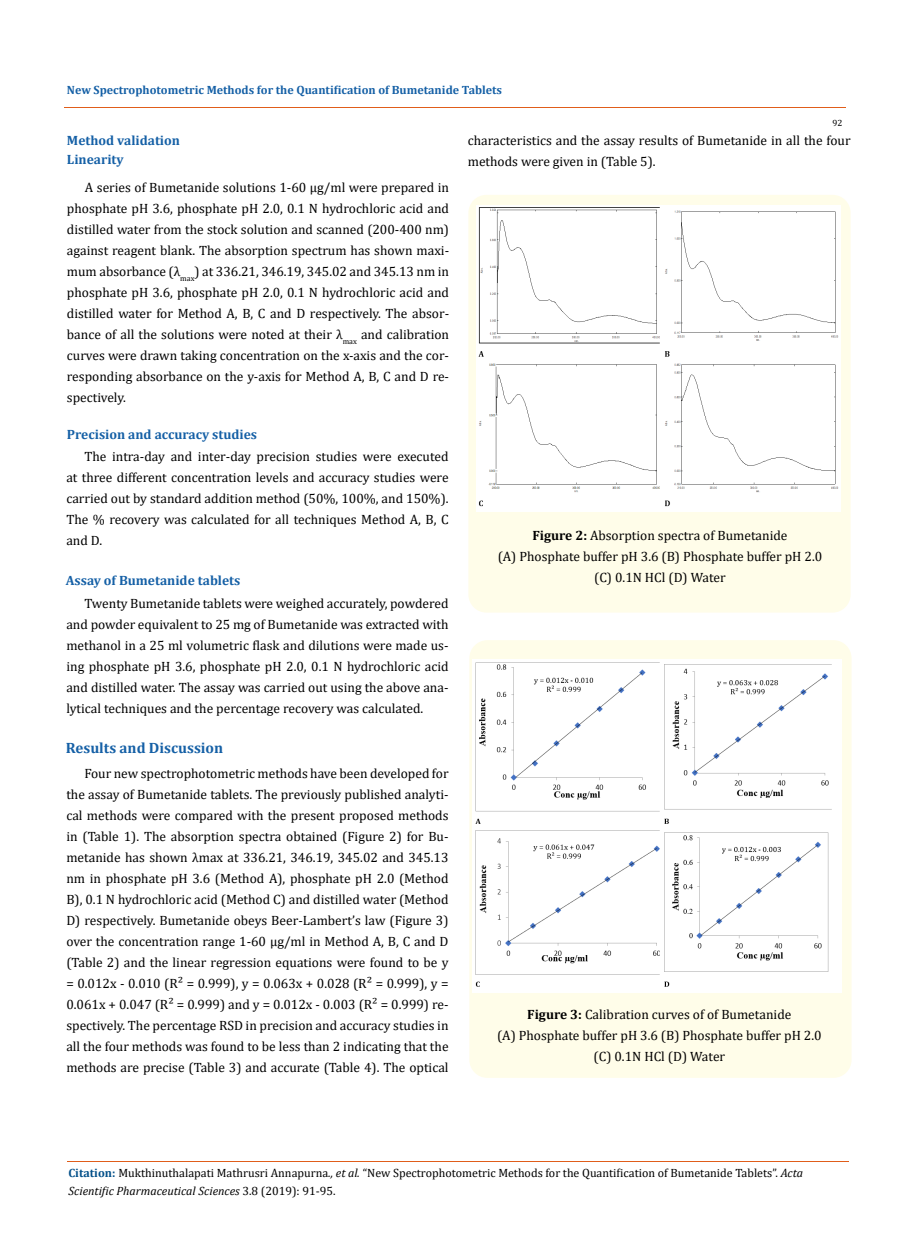
<style>
.page{position:relative;width:917px;height:1260px;background:#fff}
.page>*{position:absolute;margin:0;border:0;box-sizing:border-box;transform-origin:0 0}
.t1{font:700 15px "Cambria";color:#1560a6}
.t2{font:13.5px/21px "Cambria";color:#000;text-align:justify}
.t3{font:700 13.5px "Cambria";color:#1560a6}
.t4{font:12px/18px "Cambria";color:#000}
.t5{font:700 12px "Cambria";color:#1560a6}
.t6{font:9px "Cambria";color:#000}
.s1{font-weight:700}
.s2{font-weight:700;color:#035089}
.s3{font-style:italic}
</style>
<div class="page">
<hr style="left:64px;top:108px;width:781px;height:1px;background:#e05d1a">
<hr style="left:67px;top:1161px;width:781px;height:1px;background:#e05d1a">
<div style="left:468px;top:195px;width:382px;height:418px;background:#fffde9;border-radius:18px"></div>
<div style="left:476px;top:206px;width:364px;height:306px;background:#fff"></div>
<div style="left:469px;top:640px;width:382px;height:438px;background:#fffde9;border-radius:18px"></div>
<img style="left:473px;top:659px;width:368px;height:334px">
<p class="t5" style="left:67px;top:81px;width:436px">New Spectrophotometric Methods for the Quantification of Bumetanide Tablets</p>
<p class="t6" style="left:832px;top:118px;width:11px">92</p>
<p class="t3" style="left:67px;top:131px;width:115px">Method validation</p>
<p class="t3" style="left:67px;top:150px;width:58px">Linearity</p>
<p class="t2" style="left:67px;top:177px;width:384px;text-indent:18px">A series of Bumetanide solutions 1-60 µg/ml were prepared in phosphate pH 3.6, phosphate pH 2.0, 0.1 N hydrochloric acid and distilled water from the stock solution and scanned (200-400 nm) against reagent blank. The absorption spectrum has shown maxi&shy;mum absorbance (λ<sub>max</sub>) at 336.21, 346.19, 345.02 and 345.13 nm in phosphate pH 3.6, phosphate pH 2.0, 0.1 N hydrochloric acid and distilled water for Method A, B, C and D respectively. The absor&shy;bance of all the solutions were noted at their λ<sub>max</sub> and calibration curves were drawn taking concentration on the x-axis and the cor&shy;responding absorbance on the y-axis for Method A, B, C and D re&shy;spectively.</p>
<p class="t3" style="left:67px;top:425px;width:192px">Precision and accuracy studies</p>
<p class="t2" style="left:66px;top:446px;width:384px;text-indent:18px">The intra-day and inter-day precision studies were executed at three different concentration levels and accuracy studies were carried out by standard addition method (50%, 100%, and 150%).<br>The % recovery was calculated for all techniques Method A, B, C and D.</p>
<p class="t3" style="left:66px;top:571px;width:176px">Assay of Bumetanide tablets</p>
<p class="t2" style="left:66px;top:593px;width:384px;text-indent:18px">Twenty Bumetanide tablets were weighed accurately, powdered and powder equivalent to 25 mg of Bumetanide was extracted with methanol in a 25 ml volumetric flask and dilutions were made us&shy;ing phosphate pH 3.6, phosphate pH 2.0, 0.1 N hydrochloric acid and distilled water. The assay was carried out using the above ana&shy;lytical techniques and the percentage recovery was calculated.</p>
<p class="t1" style="left:66px;top:738px;width:159px">Results and Discussion</p>
<p class="t2" style="left:66px;top:762px;width:384px;text-indent:18px">Four new spectrophotometric methods have been developed for the assay of Bumetanide tablets. The previously published analyti&shy;cal methods were compared with the present proposed methods in (Table 1). The absorption spectra obtained (Figure 2) for Bu&shy;metanide has shown λmax at 336.21, 346.19, 345.02 and 345.13 nm in phosphate pH 3.6 (Method A), phosphate pH 2.0 (Method B), 0.1 N hydrochloric acid (Method C) and distilled water (Method D) respectively. Bumetanide obeys Beer-Lambert’s law (Figure 3) over the concentration range 1-60 µg/ml in Method A, B, C and D (Table 2) and the linear regression equations were found to be y = 0.012x - 0.010 (R² = 0.999), y = 0.063x + 0.028 (R² = 0.999), y = 0.061x + 0.047 (R² = 0.999) and y = 0.012x - 0.003 (R² = 0.999) re&shy;spectively. The percentage RSD in precision and accuracy studies in all the four methods was found to be less than 2 indicating that the methods are precise (Table 3) and accurate (Table 4). The optical</p>
<p class="t2" style="left:468px;top:130px;width:384px">characteristics and the assay results of Bumetanide in all the four methods were given in (Table 5).</p>
<p class="t2" style="left:497px;top:525px;width:326px;text-align:center"><span class="s1">Figure 2:</span> Absorption spectra of Bumetanide<br>(A) Phosphate buffer pH 3.6 (B) Phosphate buffer pH 2.0 (C) 0.1N HCl (D) Water</p>
<p class="t2" style="left:497px;top:1004px;width:326px;text-align:center"><span class="s1">Figure 3:</span> Calibration curves of of Bumetanide<br>(A) Phosphate buffer pH 3.6 (B) Phosphate buffer pH 2.0 (C) 0.1N HCl (D) Water</p>
<p class="t4" style="left:68px;top:1164px;width:736px"><span class="s2">Citation:</span> Mukthinuthalapati Mathrusri Annapurna<span class="s3">., et al.</span> “New Spectrophotometric Methods for the Quantification of Bumetanide Tablets”. <span class="s3">Acta<br>Scientific Pharmaceutical Sciences</span> 3.8 (2019): 91-95.</p>
</div>
